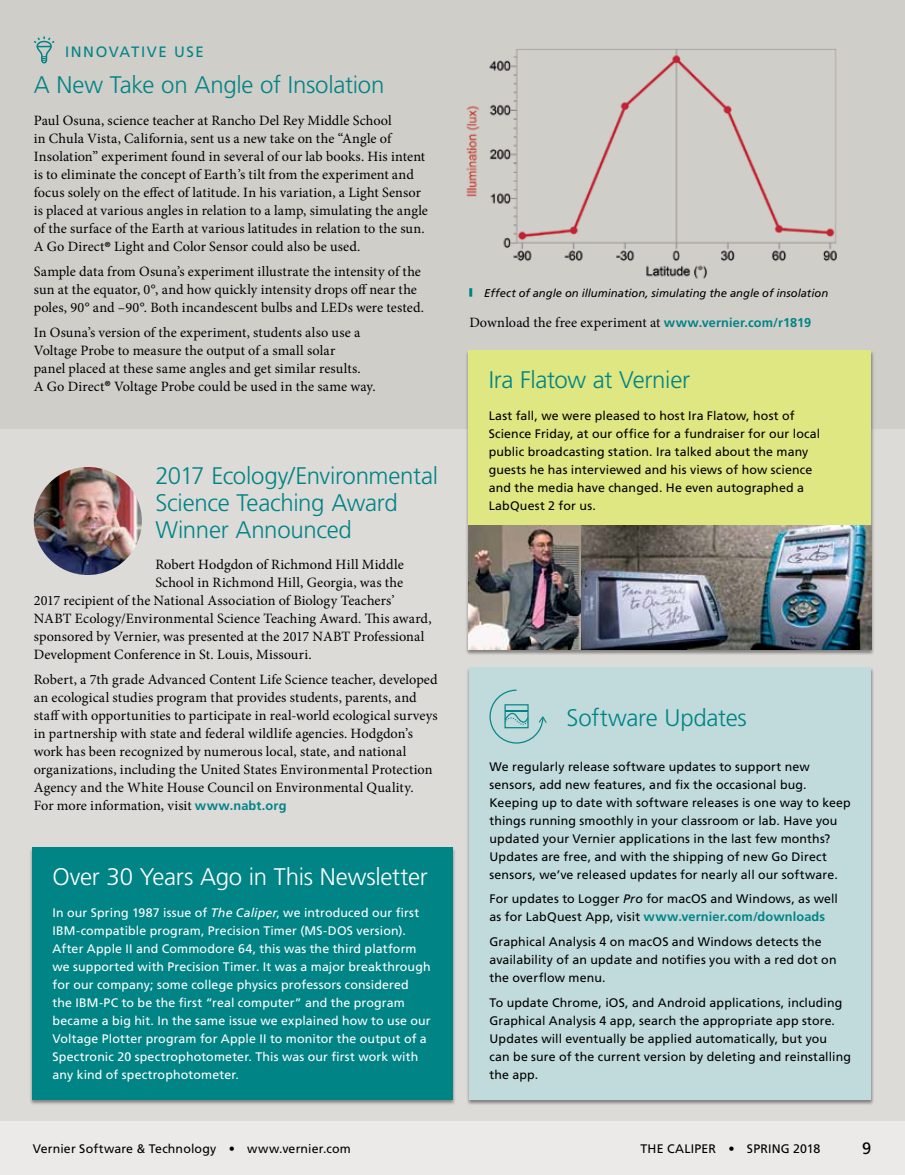
<style>
.page{position:relative;width:905px;height:1175px;background:#fff}
.page>*{position:absolute;margin:0;border:0;box-sizing:border-box;transform-origin:0 0}
.t1{font:300 24px/27px "Frutiger LT Std";letter-spacing:-.015em;color:#008486}
.t2{font:300 24px "Frutiger LT Std";letter-spacing:-.01em;color:#fff}
.t3{font:16.5px "Frutiger LT Std";color:#000}
.t4{font:15px "Frutiger LT Std";letter-spacing:.11em;color:#008486}
.t5{font:14.25px/18px "Minion Pro";letter-spacing:.005em;color:#000}
.t6{font:700 12.75px "Frutiger LT Std";letter-spacing:.01em;color:#008486}
.t7{font:12.3px/18px "Frutiger LT Std";letter-spacing:.01em;color:#000}
.t8{font:12.3px/18px "Frutiger LT Std";letter-spacing:.01em;color:#fff}
.t9{font:italic 11.25px "Frutiger LT Std";color:#000}
.s1{font-family:"Frutiger LT Std";font-weight:700;font-size:12.75px;color:#008486}
.s2{font-style:italic}
.s3{font-weight:400;font-size:12.3px;color:#000}
</style>
<div class="page">
<div style="left:0;top:428px;width:904px;height:692px;background:#dddbd8"></div>
<div style="left:0;top:0;width:904px;height:428px;background:#d0cec9"></div>
<svg style="left:34px;top:36px;width:21px;height:28px"></svg>
<img style="left:466px;top:49px;width:371px;height:230px">
<svg style="left:469px;top:288px;width:3px;height:9px"></svg>
<div style="left:465px;top:350px;width:409px;height:305px;background:#000;opacity:.4"></div>
<div style="left:468px;top:350px;width:403px;height:300px;background:#dee781"></div>
<img style="left:580px;top:526px;width:291px;height:124px">
<img style="left:468px;top:526px;width:112px;height:124px">
<img style="left:34px;top:467px;width:108px;height:108px;border-radius:54px">
<div style="left:466px;top:667px;width:408px;height:438px;background:#000;opacity:.4"></div>
<div style="left:469px;top:667px;width:402px;height:432px;background:#c1dbdc"></div>
<svg style="left:489px;top:689px;width:57px;height:54px"></svg>
<div style="left:29px;top:847px;width:426px;height:258px;background:#000;opacity:.4"></div>
<div style="left:32px;top:847px;width:420px;height:252px;background:#008486"></div>
<div style="left:0;top:1120px;width:904px;height:54px;background:#eceae8"></div>
<p class="t4" style="left:65px;top:43px;width:140px">INNOVATIVE USE</p>
<h1 class="t1" style="left:34px;top:72px;width:352px">A New Take on Angle of Insolation</h1>
<p class="t5" style="left:34px;top:111px;width:396px">Paul Osuna, science teacher at Rancho Del Rey Middle School<br>in Chula Vista, California, sent us a new take on the “Angle of Insolation” experiment found in several of our lab books. His intent is to eliminate the concept of Earth’s tilt from the experiment and focus solely on the effect of latitude. In his variation, a Light Sensor is placed at various angles in relation to a lamp, simulating the angle of the surface of the Earth at various latitudes in relation to the sun.<br>A Go Direct<sup>®</sup> Light and Color Sensor could also be used.</p>
<p class="t5" style="left:34px;top:262px;width:392px">Sample data from Osuna’s experiment illustrate the intensity of the sun at the equator, 0°, and how quickly intensity drops off near the poles, 90° and –90°. Both incandescent bulbs and LEDs were tested.</p>
<p class="t5" style="left:34px;top:323px;width:343px">In Osuna’s version of the experiment, students also use a Voltage Probe to measure the output of a small solar<br>panel placed at these same angles and get similar results.<br>A Go Direct<sup>®</sup> Voltage Probe could be used in the same way.</p>
<h1 class="t1" style="left:155px;top:462px;width:284px">2017 Ecology/Environmental<br>Science Teaching Award<br>Winner Announced</h1>
<p class="t5" style="left:155px;top:556px;width:250px">Robert Hodgdon of Richmond Hill Middle</p>
<p class="t5" style="left:155px;top:574px;width:249px">School in Richmond Hill, Georgia, was the</p>
<p class="t5" style="left:34px;top:592px;width:362px">2017 recipient of the National Association of Biology Teachers’</p>
<p class="t5" style="left:34px;top:610px;width:399px">NABT Ecology/Environmental Science Teaching Award. This award,</p>
<p class="t5" style="left:34px;top:628px;width:392px">sponsored by Vernier, was presented at the 2017 NABT Professional</p>
<p class="t5" style="left:34px;top:646px;width:279px">Development Conference in St. Louis, Missouri.</p>
<p class="t5" style="left:34px;top:670px;width:405px">Robert, a 7th grade Advanced Content Life Science teacher, developed an ecological studies program that provides students, parents, and staff with opportunities to participate in real-world ecological surveys in partnership with state and federal wildlife agencies. Hodgdon’s work has been recognized by numerous local, state, and national organizations, including the United States Environmental Protection Agency and the White House Council on Environmental Quality.<br>For more information, visit <span class="s1">www.nabt.org</span></p>
<h1 class="t2" style="left:53px;top:863px;width:377px">Over 30 Years Ago in This Newsletter</h1>
<p class="t8" style="left:53px;top:903px;width:379px">In our Spring 1987 issue of <span class="s2">The Caliper</span>, we introduced our first IBM-compatible program, Precision Timer (MS-DOS version).<br>After Apple II and Commodore 64, this was the third platform we supported with Precision Timer. It was a major breakthrough for our company; some college physics professors considered the IBM-PC to be the first “real computer” and the program became a big hit. In the same issue we explained how to use our Voltage Plotter program for Apple II to monitor the output of a Spectronic 20 spectrophotometer. This was our first work with any kind of spectrophotometer.</p>
<p class="t9" style="left:484px;top:286px;width:345px">Effect of angle on illumination, simulating the angle of insolation</p>
<p class="t5" style="left:469px;top:314px;width:343px">Download the free experiment at <span class="s1">www.vernier.com/r1819</span></p>
<h1 class="t1" style="left:488px;top:367px;width:203px">Ira Flatow at Vernier</h1>
<p class="t7" style="left:488px;top:406px;width:333px">Last fall, we were pleased to host Ira Flatow, host of Science Friday, at our office for a fundraiser for our local public broadcasting station. Ira talked about the many guests he has interviewed and his views of how science and the media have changed. He even autographed a LabQuest 2 for us.</p>
<h1 class="t1" style="left:566px;top:704px;width:182px">Software Updates</h1>
<p class="t7" style="left:489px;top:757px;width:363px">We regularly release software updates to support new sensors, add new features, and fix the occasional bug.<br>Keeping up to date with software releases is one way to keep things running smoothly in your classroom or lab. Have you updated your Vernier applications in the last few months?<br>Updates are free, and with the shipping of new Go Direct sensors, we’ve released updates for nearly all our software.</p>
<p class="t7" style="left:489px;top:890px;width:350px">For updates to Logger <span class="s2">Pro</span> for macOS and Windows, as well</p>
<p class="t6" style="left:489px;top:909px;width:337px"><span class="s3">as for LabQuest App, visit</span> www.vernier.com/downloads</p>
<p class="t7" style="left:489px;top:933px;width:348px">Graphical Analysis 4 on macOS and Windows detects the availability of an update and notifies you with a red dot on the overflow menu.</p>
<p class="t7" style="left:489px;top:993px;width:363px">To update Chrome, iOS, and Android applications, including Graphical Analysis 4 app, search the appropriate app store.<br>Updates will eventually be applied automatically, but you<br>can be sure of the current version by deleting and reinstalling the app.</p>
<p class="t7" style="left:33px;top:1139px;width:319px">Vernier Software &amp; Technology • www.vernier.com</p>
<p class="t7" style="left:640px;top:1139px;width:181px">THE CALIPER • SPRING 2018</p>
<p class="t3" style="left:862px;top:1138px;width:11px">9</p>
</div>
